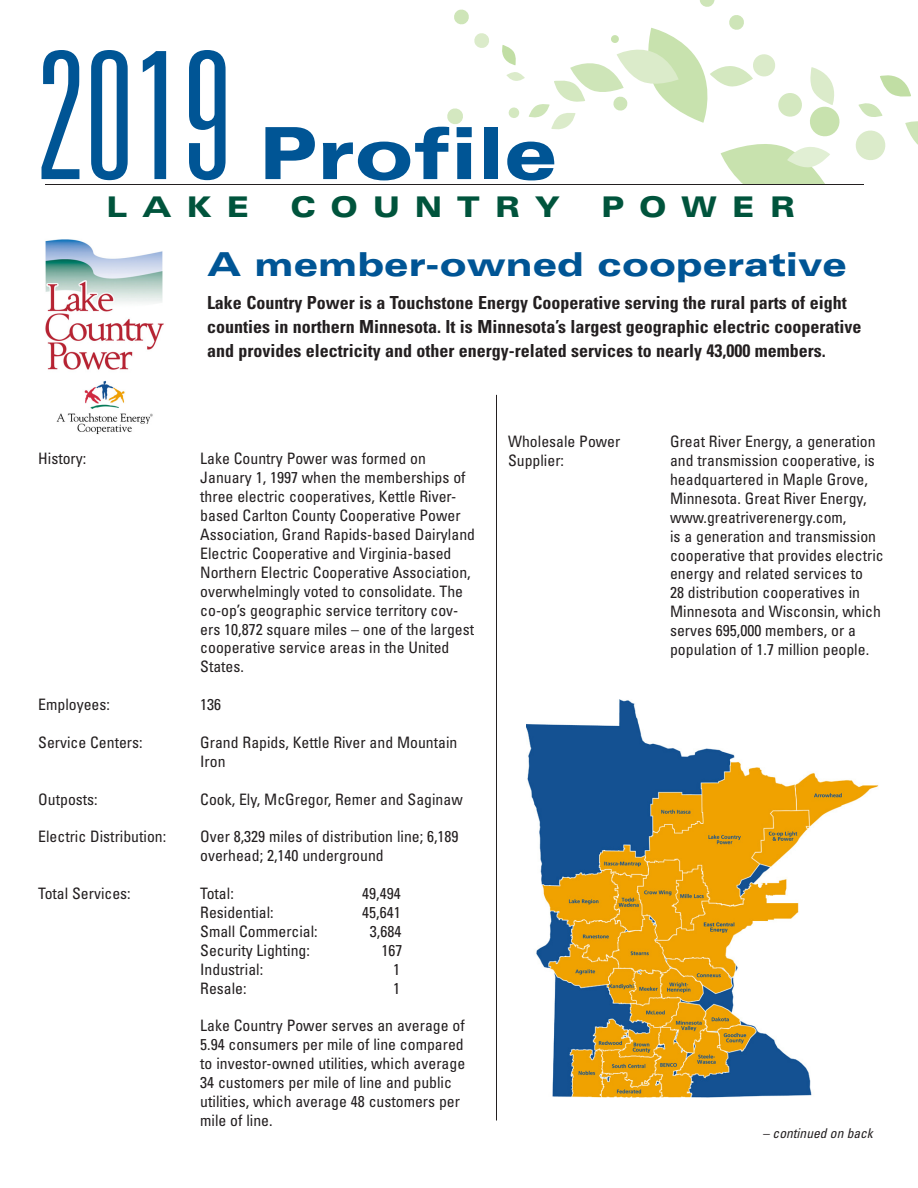
<style>
.page{position:relative;width:918px;height:1188px;background:#fff}
.page>*{position:absolute;margin:0;border:0;box-sizing:border-box;transform-origin:0 0}
.t1{font:300 ultra-condensed 177.3px "Univers LT Std";color:#005595}
.t2{font:900 expanded 72px "Univers LT Std";color:#005595}
.Sidebar_Subhead{font:900 expanded 33px "Univers LT Std";color:#005595}
.t3{font:900 expanded 28.5px "Univers LT Std";letter-spacing:.515em;color:#00543c}
.Intro_Copy{font:700 condensed 18px/24px "Univers LT Std";color:#231f20}
.Body_Text_2{font:condensed 15.75px/18.9px "Univers LT Std";color:#231f20}
.t4{font:italic condensed 13.5px "Univers LT Std";color:#231f20}
</style>
<div class="page">
<svg style="left:855px;top:75px;width:63px;height:85px"></svg>
<svg style="left:699px;top:0;width:16px;height:7px"></svg>
<svg style="left:447px;top:108px;width:16px;height:16px"></svg>
<svg style="left:454px;top:9px;width:15px;height:16px"></svg>
<svg style="left:474px;top:33px;width:15px;height:15px"></svg>
<svg style="left:502px;top:15px;width:338px;height:169px"></svg>
<hr style="left:45px;top:184px;width:819px;height:1px;background:#231f20">
<hr style="left:496px;top:395px;width:1px;height:725px;background:#231f20">
<img style="left:527px;top:699px;width:352px;height:399px">
<img style="left:45px;top:239px;width:119px;height:196px">
<p class="t1" style="left:36px;top:24px;width:197px">2019</p>
<p class="t2" style="left:259px;top:111px;width:300px">Profile</p>
<p class="t3" style="left:106px;top:190px;width:145px">LAKE</p>
<p class="t3" style="left:291px;top:190px;width:271px">COUNTRY</p>
<p class="t3" style="left:601px;top:190px;width:195px">POWER</p>
<p class="Sidebar_Subhead" style="left:207px;top:245px;width:642px">A member-owned cooperative</p>
<p class="Intro_Copy" style="left:207px;top:290px;width:656px">Lake Country Power is a Touchstone Energy Cooperative serving the rural parts of eight counties in northern Minnesota. It is Minnesota’s largest geographic electric cooperative and provides electricity and other energy-related services to nearly 43,000 members.</p>
<p class="Body_Text_2" style="left:38px;top:449px;width:50px">History:</p>
<p class="Body_Text_2" style="left:200px;top:449px;width:276px">Lake Country Power was formed on January 1, 1997 when the memberships of three electric cooperatives, Kettle River&shy;based Carlton County Cooperative Power Association, Grand Rapids-based Dairyland Electric Cooperative and Virginia-based Northern Electric Cooperative Association, overwhelmingly voted to consolidate. The co-op’s geographic service territory cov&shy;ers 10,872 square miles – one of the largest cooperative service areas in the United States.</p>
<p class="Body_Text_2" style="left:38px;top:695px;width:73px">Employees:</p>
<p class="Body_Text_2" style="left:200px;top:695px;width:22px">136</p>
<p class="Body_Text_2" style="left:38px;top:733px;width:106px">Service Centers:</p>
<p class="Body_Text_2" style="left:200px;top:733px;width:259px">Grand Rapids, Kettle River and Mountain<br>Iron</p>
<p class="Body_Text_2" style="left:38px;top:789px;width:61px">Outposts:</p>
<p class="Body_Text_2" style="left:200px;top:789px;width:264px">Cook, Ely, McGregor, Remer and Saginaw</p>
<p class="Body_Text_2" style="left:38px;top:827px;width:130px">Electric Distribution:</p>
<p class="Body_Text_2" style="left:200px;top:827px;width:260px">Over 8,329 miles of distribution line; 6,189</p>
<p class="Body_Text_2" style="left:200px;top:846px;width:185px">overhead; 2,140 underground</p>
<p class="Body_Text_2" style="left:38px;top:884px;width:94px">Total Services:</p>
<p class="Body_Text_2" style="left:200px;top:884px;width:35px">Total:</p>
<p class="Body_Text_2" style="left:362px;top:884px;width:40px">49,494</p>
<p class="Body_Text_2" style="left:200px;top:903px;width:75px">Residential:</p>
<p class="Body_Text_2" style="left:362px;top:903px;width:40px">45,641</p>
<p class="Body_Text_2" style="left:200px;top:922px;width:119px">Small Commercial:</p>
<p class="Body_Text_2" style="left:370px;top:922px;width:33px">3,684</p>
<p class="Body_Text_2" style="left:200px;top:941px;width:111px">Security Lighting:</p>
<p class="Body_Text_2" style="left:381px;top:941px;width:22px">167</p>
<p class="Body_Text_2" style="left:200px;top:959px;width:64px">Industrial:</p>
<p class="Body_Text_2" style="left:393px;top:959px;width:8px">1</p>
<p class="Body_Text_2" style="left:200px;top:978px;width:48px">Resale:</p>
<p class="Body_Text_2" style="left:393px;top:978px;width:8px">1</p>
<p class="Body_Text_2" style="left:200px;top:1016px;width:266px">Lake Country Power serves an average of 5.94 consumers per mile of line compared to investor-owned utilities, which average 34 customers per mile of line and public utilities, which average 48 customers per mile of line.</p>
<p class="Body_Text_2" style="left:508px;top:432px;width:114px">Wholesale Power</p>
<p class="Body_Text_2" style="left:670px;top:432px;width:207px">Great River Energy, a generation</p>
<p class="Body_Text_2" style="left:508px;top:451px;width:57px">Supplier:</p>
<p class="Body_Text_2" style="left:670px;top:451px;width:206px">and transmission cooperative, is</p>
<p class="Body_Text_2" style="left:670px;top:470px;width:199px">headquartered in Maple Grove,</p>
<p class="Body_Text_2" style="left:670px;top:489px;width:198px">Minnesota. Great River Energy,</p>
<p class="Body_Text_2" style="left:670px;top:507px;width:208px">www.greatriverenergy.com,<br>is a generation and transmission</p>
<p class="Body_Text_2" style="left:670px;top:545px;width:215px">cooperative that provides electric</p>
<p class="Body_Text_2" style="left:670px;top:564px;width:194px">energy and related services to</p>
<p class="Body_Text_2" style="left:670px;top:583px;width:191px">28 distribution cooperatives in</p>
<p class="Body_Text_2" style="left:670px;top:602px;width:212px">Minnesota and Wisconsin, which</p>
<p class="Body_Text_2" style="left:670px;top:621px;width:187px">serves 695,000 members, or a</p>
<p class="Body_Text_2" style="left:670px;top:640px;width:201px">population of 1.7 million people.</p>
<p class="t4" style="left:763px;top:1124px;width:112px">– continued on back</p>
</div>
